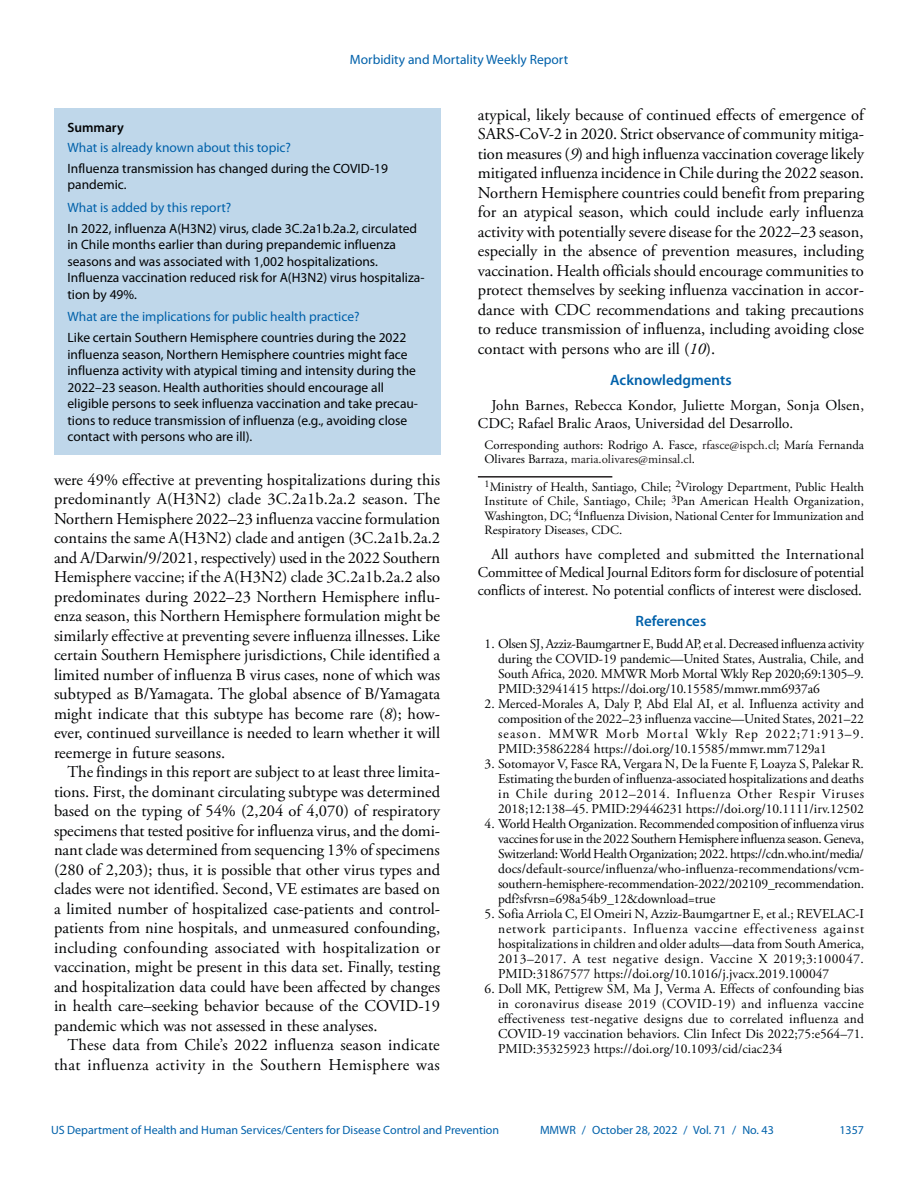
<style>
.page{position:relative;width:918px;height:1188px;background:#fff}
.page>*{position:absolute;margin:0;border:0;box-sizing:border-box;transform-origin:0 0}
.Paragraph{font:16.5px/19.5px "Adobe Garamond Pro";color:#010203;text-align:justify}
.Conflict_of_Interest{font:15px/18px "Adobe Garamond Pro";letter-spacing:-.01em;color:#010203;text-align:justify}
.Acknowledgment{font:15px/18px "Adobe Garamond Pro";color:#010203}
.Acknowledgment_Head{font:600 15px "Myriad Pro";color:#0061aa}
.Ref_Title{font:600 15px "Myriad Pro";color:#0061aa}
.Reference_10{font:13.5px/15px "Adobe Garamond Pro";color:#010203;text-align:justify}
.Summary_Box_Text{font:13.5px/16.5px "Myriad Pro";color:#010203}
.Summary_Box_Heading{font:13.5px "Myriad Pro";color:#0061aa}
.Summary_Box_Ttile{font:600 13.5px "Myriad Pro";color:#010203}
.Author_Affiliations{font:12.75px/14.2px "Adobe Garamond Pro";color:#010203;text-align:justify}
.Corresponding_Author{font:12.75px/14.2px "Adobe Garamond Pro";color:#010203}
.t1{font:12px "Myriad Pro";color:#0061aa}
.s1{font-style:italic}
.s2{color:#231f20}
</style>
<div class="page">
<div style="left:54px;top:108px;width:386px;height:347px;background:#bfd7ea"></div>
<hr style="left:478px;top:476px;width:134px;height:2px;background:#231f20">
<p class="Summary_Box_Heading" style="left:350px;top:52px;width:220px">Morbidity and Mortality Weekly Report</p>
<h1 class="Summary_Box_Ttile" style="left:68px;top:120px;width:58px">Summary</h1>
<h1 class="Summary_Box_Heading" style="left:68px;top:140px;width:225px">What is already known about this topic?</h1>
<p class="Summary_Box_Text" style="left:68px;top:160px;width:322px">Influenza transmission has changed during the COVID-19 pandemic.</p>
<h1 class="Summary_Box_Heading" style="left:68px;top:200px;width:165px">What is added by this report?</h1>
<p class="Summary_Box_Text" style="left:68px;top:220px;width:359px">In 2022, influenza A(H3N2) virus, clade 3C.2a1b.2a.2, circulated in Chile months earlier than during prepandemic influenza seasons and was associated with 1,002 hospitalizations.<br>Influenza vaccination reduced risk for A(H3N2) virus hospitaliza&shy;tion by 49%.</p>
<h1 class="Summary_Box_Heading" style="left:68px;top:309px;width:294px">What are the implications for public health practice?</h1>
<p class="Summary_Box_Text" style="left:68px;top:330px;width:352px">Like certain Southern Hemisphere countries during the 2022 influenza season, Northern Hemisphere countries might face influenza activity with atypical timing and intensity during the 2022–23 season. Health authorities should encourage all eligible persons to seek influenza vaccination and take precau&shy;tions to reduce transmission of influenza (e.g., avoiding close contact with persons who are ill).</p>
<p class="Paragraph" style="left:54px;top:470px;width:388px">were 49% effective at preventing hospitalizations during this predominantly A(H3N2) clade 3C.2a1b.2a.2 season. The Northern Hemisphere 2022–23 influenza vaccine formulation contains the same A(H3N2) clade and antigen (3C.2a1b.2a.2 and A/Darwin/9/2021, respectively) used in the 2022 Southern Hemisphere vaccine; if the A(H3N2) clade 3C.2a1b.2a.2 also predominates during 2022–23 Northern Hemisphere influ&shy;enza season, this Northern Hemisphere formulation might be similarly effective at preventing severe influenza illnesses. Like certain Southern Hemisphere jurisdictions, Chile identified a limited number of influenza B virus cases, none of which was subtyped as B/Yamagata. The global absence of B/Yamagata might indicate that this subtype has become rare (<span class="s1">8</span>); how&shy;ever, continued surveillance is needed to learn whether it will reemerge in future seasons.</p>
<p class="Paragraph" style="left:54px;top:763px;width:388px;text-indent:14px">The findings in this report are subject to at least three limita&shy;tions. First, the dominant circulating subtype was determined based on the typing of 54% (2,204 of 4,070) of respiratory specimens that tested positive for influenza virus, and the domi&shy;nant clade was determined from sequencing 13% of specimens (280 of 2,203); thus, it is possible that other virus types and clades were not identified. Second, VE estimates are based on a limited number of hospitalized case-patients and control&shy;patients from nine hospitals, and unmeasured confounding, including confounding associated with hospitalization or vaccination, might be present in this data set. Finally, testing and hospitalization data could have been affected by changes in health care–seeking behavior because of the COVID-19 pandemic which was not assessed in these analyses.</p>
<p class="Paragraph" style="left:54px;top:1036px;width:387px;text-align:right">These data from Chile’s 2022 influenza season indicate that influenza activity in the Southern Hemisphere was</p>
<p class="Paragraph" style="left:478px;top:106px;width:388px">atypical, likely because of continued effects of emergence of SARS-CoV-2 in 2020. Strict observance of community mitiga&shy;tion measures (<span class="s1">9</span>) and high influenza vaccination coverage likely mitigated influenza incidence in Chile during the 2022 season.<br>Northern Hemisphere countries could benefit from preparing for an atypical season, which could include early influenza activity with potentially severe disease for the 2022–23 season, especially in the absence of prevention measures, including vaccination. Health officials should encourage communities to protect themselves by seeking influenza vaccination in accor&shy;dance with CDC recommendations and taking precautions to reduce transmission of influenza, including avoiding close contact with persons who are ill (<span class="s1">10</span>).</p>
<h1 class="Acknowledgment_Head" style="left:610px;top:372px;width:123px">Acknowledgments</h1>
<p class="Acknowledgment" style="left:478px;top:397px;width:388px;text-indent:14px">John Barnes, Rebecca Kondor, Juliette Morgan, Sonja Olsen,<br>CDC; Rafael Bralic Araos, Universidad del Desarrollo.</p>
<p class="Corresponding_Author" style="left:485px;top:438px;width:381px">Corresponding authors: Rodrigo A. Fasce, <span class="s2">rfasce@ispch.cl</span>; María Fernanda<br>Olivares Barraza, <span class="s2">maria.olivares@minsal.cl</span>.</p>
<p class="Author_Affiliations" style="left:485px;top:480px;width:381px"><sup>1</sup>Ministry of Health, Santiago, Chile; <sup>2</sup>Virology Department, Public Health Institute of Chile, Santiago, Chile; <sup>3</sup>Pan American Health Organization, Washington, DC; <sup>4</sup>Influenza Division, National Center for Immunization and Respiratory Diseases, CDC.</p>
<p class="Conflict_of_Interest" style="left:478px;top:545px;width:388px;text-indent:14px">All authors have completed and submitted the International Committee of Medical Journal Editors form for disclosure of potential conflicts of interest. No potential conflicts of interest were disclosed.</p>
<h1 class="Ref_Title" style="left:636px;top:613px;width:72px">References</h1>
<p class="Reference_10" style="left:498px;top:637px;width:368px;text-indent:-14px">1. Olsen SJ, Azziz-Baumgartner E, Budd AP, et al. Decreased influenza activity during the COVID-19 pandemic—United States, Australia, Chile, and South Africa, 2020. MMWR Morb Mortal Wkly Rep 2020;69:1305–9.<br>PMID:32941415 https://doi.org/10.15585/mmwr.mm6937a6</p>
<p class="Reference_10" style="left:498px;top:697px;width:367px;text-indent:-14px">2. Merced-Morales A, Daly P, Abd Elal AI, et al. Influenza activity and composition of the 2022–23 influenza vaccine—United States, 2021–22 season. MMWR Morb Mortal Wkly Rep 2022;71:913–9.<br>PMID:35862284 https://doi.org/10.15585/mmwr.mm7129a1</p>
<p class="Reference_10" style="left:498px;top:757px;width:368px;text-indent:-14px">3. Sotomayor V, Fasce RA, Vergara N, De la Fuente F, Loayza S, Palekar R.<br>Estimating the burden of influenza-associated hospitalizations and deaths in Chile during 2012–2014. Influenza Other Respir Viruses 2018;12:138–45. PMID:29446231 https://doi.org/10.1111/irv.12502</p>
<p class="Reference_10" style="left:498px;top:817px;width:368px;text-indent:-14px">4. World Health Organization. Recommended composition of influenza virus vaccines for use in the 2022 Southern Hemisphere influenza season. Geneva, Switzerland: World Health Organization; 2022. https://cdn.who.int/media/ docs/default-source/influenza/who-influenza-recommendations/vcm&shy;southern-hemisphere-recommendation-2022/202109_recommendation. pdf?sfvrsn=698a54b9_12&amp;download=true</p>
<p class="Reference_10" style="left:498px;top:907px;width:368px;text-indent:-14px">5. Sofia Arriola C, El Omeiri N, Azziz-Baumgartner E, et al.; REVELAC-I network participants. Influenza vaccine effectiveness against hospitalizations in children and older adults—data from South America, 2013–2017. A test negative design. Vaccine X 2019;3:100047.<br>PMID:31867577 https://doi.org/10.1016/j.jvacx.2019.100047</p>
<p class="Reference_10" style="left:498px;top:982px;width:367px;text-indent:-14px">6. Doll MK, Pettigrew SM, Ma J, Verma A. Effects of confounding bias in coronavirus disease 2019 (COVID-19) and influenza vaccine effectiveness test-negative designs due to correlated influenza and COVID-19 vaccination behaviors. Clin Infect Dis 2022;75:e564–71.<br>PMID:35325923 https://doi.org/10.1093/cid/ciac234</p>
<p class="t1" style="left:51px;top:1123px;width:450px">US Department of Health and Human Services/Centers for Disease Control and Prevention</p>
<p class="t1" style="left:540px;top:1124px;width:235px">MMWR / October 28, 2022 / Vol. 71 / No. 43</p>
<p class="t1" style="left:839px;top:1124px;width:26px">1357</p>
</div>
